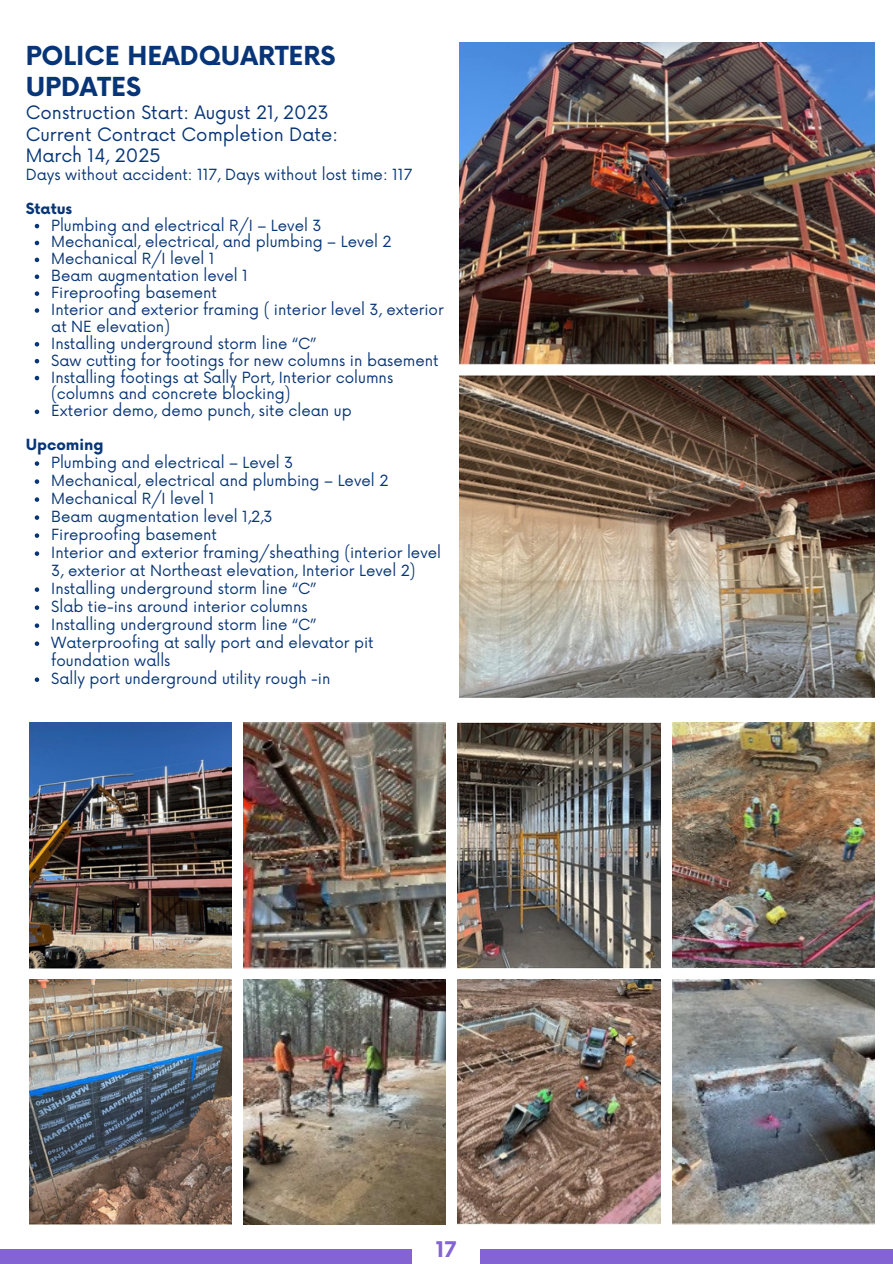
<style>
.page{position:relative;width:893px;height:1264px;background:#fff}
.page>*{position:absolute;margin:0;border:0;box-sizing:border-box;transform-origin:0 0}
.t1{font:700 25.5px/30.3px "Now";color:#073577}
.t2{font:700 21px "Now";color:#8463d3}
.t3{font:18px "Now";color:#073577}
.t4{font:15px/16.8px "Now";color:#073577}
.t5{font:700 15px "Now";color:#073577}
</style>
<div class="page">
<img style="left:29px;top:722px;width:203px;height:246px">
<img style="left:243px;top:722px;width:202px;height:246px">
<img style="left:457px;top:722px;width:203px;height:246px">
<img style="left:672px;top:722px;width:202px;height:246px">
<img style="left:29px;top:979px;width:203px;height:245px">
<img style="left:243px;top:979px;width:202px;height:245px">
<img style="left:457px;top:979px;width:203px;height:245px">
<img style="left:672px;top:979px;width:202px;height:245px">
<img style="left:459px;top:43px;width:415px;height:321px">
<img style="left:459px;top:376px;width:415px;height:321px">
<div style="left:0;top:1249px;width:892px;height:14px;background:#8463d3"></div>
<div style="left:412px;top:1230px;width:68px;height:33px;background:#fff"></div>
<svg style="left:35px;top:224px;width:4px;height:4px"></svg>
<svg style="left:35px;top:241px;width:4px;height:4px"></svg>
<svg style="left:35px;top:257px;width:4px;height:5px"></svg>
<svg style="left:35px;top:274px;width:4px;height:5px"></svg>
<svg style="left:35px;top:291px;width:4px;height:5px"></svg>
<svg style="left:35px;top:308px;width:4px;height:5px"></svg>
<svg style="left:35px;top:342px;width:4px;height:4px"></svg>
<svg style="left:35px;top:359px;width:4px;height:4px"></svg>
<svg style="left:35px;top:376px;width:4px;height:4px"></svg>
<svg style="left:35px;top:409px;width:4px;height:5px"></svg>
<svg style="left:35px;top:461px;width:4px;height:5px"></svg>
<svg style="left:35px;top:479px;width:4px;height:5px"></svg>
<svg style="left:35px;top:497px;width:4px;height:5px"></svg>
<svg style="left:35px;top:515px;width:4px;height:5px"></svg>
<svg style="left:35px;top:533px;width:4px;height:5px"></svg>
<svg style="left:35px;top:551px;width:4px;height:5px"></svg>
<svg style="left:35px;top:587px;width:4px;height:5px"></svg>
<svg style="left:35px;top:605px;width:4px;height:5px"></svg>
<svg style="left:35px;top:623px;width:4px;height:5px"></svg>
<svg style="left:35px;top:641px;width:4px;height:5px"></svg>
<svg style="left:35px;top:677px;width:4px;height:5px"></svg>
<p class="t1" style="left:26px;top:42px;width:311px">POLICE HEADQUARTERS<br>UPDATES</p>
<p class="t3" style="left:26px;top:103px;width:305px">Construction Start: August 21, 2023</p>
<p class="t3" style="left:26px;top:124px;width:314px">Current Contract Completion Date:</p>
<p class="t3" style="left:26px;top:145px;width:137px">March 14, 2025</p>
<p class="t4" style="left:26px;top:167px;width:388px">Days without accident: 117, Days without lost time: 117</p>
<p class="t5" style="left:26px;top:200px;width:48px">Status</p>
<p class="t4" style="left:51px;top:217px;width:272px">Plumbing and electrical R/I – Level 3</p>
<p class="t4" style="left:51px;top:234px;width:342px">Mechanical, electrical, and plumbing – Level 2</p>
<p class="t4" style="left:51px;top:251px;width:165px">Mechanical R/I level 1</p>
<p class="t4" style="left:51px;top:268px;width:198px">Beam augmentation level 1</p>
<p class="t4" style="left:51px;top:285px;width:167px">Fireproofing basement</p>
<p class="t4" style="left:51px;top:302px;width:394px">Interior and exterior framing ( interior level 3, exterior at NE elevation)</p>
<p class="t4" style="left:51px;top:336px;width:266px">Installing underground storm line “C”</p>
<p class="t4" style="left:51px;top:352px;width:389px">Saw cutting for footings for new columns in basement</p>
<p class="t4" style="left:51px;top:369px;width:343px">Installing footings at Sally Port, Interior columns (columns and concrete blocking)</p>
<p class="t4" style="left:51px;top:403px;width:302px">Exterior demo, demo punch, site clean up</p>
<p class="t5" style="left:26px;top:436px;width:79px">Upcoming</p>
<p class="t4" style="left:51px;top:455px;width:244px">Plumbing and electrical – Level 3</p>
<p class="t4" style="left:51px;top:473px;width:339px">Mechanical, electrical and plumbing – Level 2</p>
<p class="t4" style="left:51px;top:491px;width:165px">Mechanical R/I level 1</p>
<p class="t4" style="left:51px;top:509px;width:223px">Beam augmentation level 1,2,3</p>
<p class="t4" style="left:51px;top:527px;width:167px">Fireproofing basement</p>
<p class="t4" style="left:51px;top:544px;width:391px;line-height:18px">Interior and exterior framing/sheathing (interior level<br>3, exterior at Northeast elevation, Interior Level 2)</p>
<p class="t4" style="left:51px;top:581px;width:266px">Installing underground storm line “C”</p>
<p class="t4" style="left:51px;top:599px;width:258px">Slab tie-ins around interior columns</p>
<p class="t4" style="left:51px;top:617px;width:266px">Installing underground storm line “C”</p>
<p class="t4" style="left:51px;top:634px;width:324px;line-height:18px">Waterproofing at sally port and elevator pit foundation walls</p>
<p class="t4" style="left:51px;top:671px;width:281px">Sally port underground utility rough -in</p>
<p class="t2" style="left:436px;top:1237px;width:22px">17</p>
</div>
